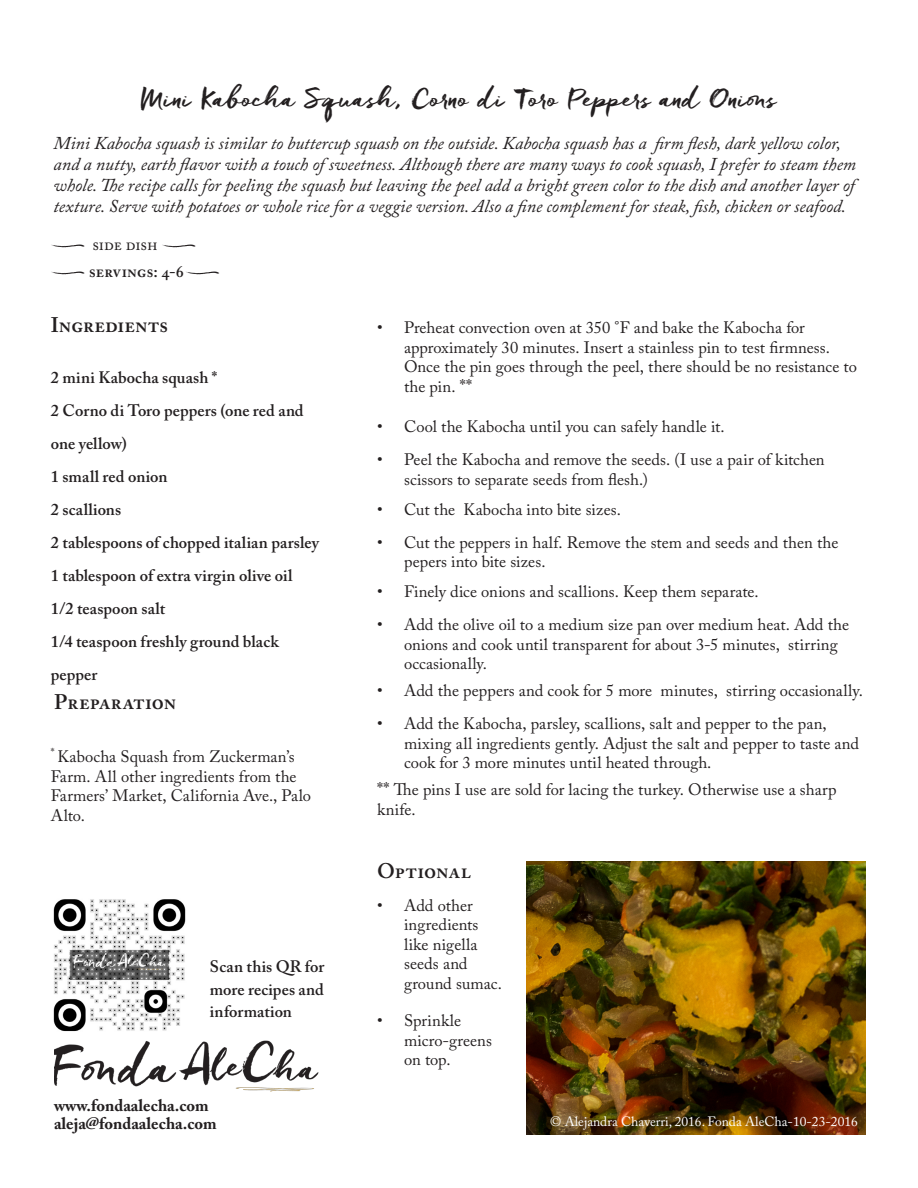
<style>
.page{position:relative;width:918px;height:1188px;background:#fff}
.page>*{position:absolute;margin:0;border:0;box-sizing:border-box;transform-origin:0 0}
.t1{font:27px "Freeland";letter-spacing:.01em;color:#231f20}
.ingredients{font:600 21px "Adobe Caslon Pro";color:#231f20}
.preparation{font:600 21px "Adobe Caslon Pro";color:#231f20}
.t2{font:italic 18px/21px "Adobe Caslon Pro";color:#231f20}
.preparation-2{font:16.5px/19.5px "Adobe Caslon Pro";letter-spacing:.005em;color:#231f20}
.ingredients-2{font:600 16.5px/33px "Adobe Caslon Pro";letter-spacing:.005em;color:#231f20}
.t3{font:700 16.5px/18px "Adobe Caslon Pro";color:#231f20}
.ingredients-3{font:16.5px "Adobe Caslon Pro";letter-spacing:-.01em;color:#231f20}
.t4{font:13.5px "Adobe Caslon Pro";color:#fff}
.s1{font-size:18px}
</style>
<div class="page">
<img style="left:54px;top:1040px;width:265px;height:52px">
<img style="left:53px;top:899px;width:133px;height:133px">
<img style="left:526px;top:861px;width:339px;height:273px">
<p class="t1" style="left:141px;top:81px;width:637px">Mini Kabocha Squash, Corno di Toro Peppers and Onions</p>
<p class="t2" style="left:54px;top:132px;width:804px">Mini Kabocha squash is similar to buttercup squash on the outside. Kabocha squash has a firm flesh, dark yellow color, and a nutty, earth flavor with a touch of sweetness. Although there are many ways to cook squash, I prefer to steam them whole. The recipe calls for peeling the squash but leaving the peel add a bright green color to the dish and another layer of texture. Serve with potatoes or whole rice for a veggie version. Also a fine complement for steak, fish, chicken or seafood.</p>
<p class="ingredients-3" style="left:92px;top:235px;width:67px">side dish</p>
<p class="ingredients-2" style="left:89px;top:254px;width:97px">servings: 4-6</p>
<p class="ingredients" style="left:51px;top:313px;width:119px">Ingredients</p>
<p class="ingredients-2" style="left:51px;top:360px;width:168px">2 mini Kabocha squash *</p>
<p class="ingredients-2" style="left:51px;top:393px;width:254px">2 Corno di Toro peppers (one red and one yellow)</p>
<p class="ingredients-2" style="left:51px;top:459px;width:118px">1 small red onion</p>
<p class="ingredients-2" style="left:51px;top:492px;width:72px">2 scallions</p>
<p class="ingredients-2" style="left:51px;top:525px;width:270px">2 tablespoons of chopped italian parsley</p>
<p class="ingredients-2" style="left:51px;top:558px;width:243px">1 tablespoon of extra virgin olive oil</p>
<p class="ingredients-2" style="left:51px;top:591px;width:116px">1/2 teaspoon salt</p>
<p class="ingredients-2" style="left:51px;top:624px;width:230px">1/4 teaspoon freshly ground black pepper</p>
<p class="ingredients" style="left:54px;top:689px;width:124px">Preparation</p>
<p class="preparation-2" style="left:51px;top:747px;width:262px"><sup>*</sup> Kabocha Squash from Zuckerman’s<br>Farm. All other ingredients from the<br>Farmers’ Market, California Ave., Palo<br>Alto.</p>
<p class="ingredients-2" style="left:210px;top:955px;width:116px;line-height:22.5px;text-align:justify">Scan this QR for more recipes and information</p>
<p class="t3" style="left:54px;top:1096px;width:164px">www.fondaalecha.com aleja@fondaalecha.com</p>
<p class="preparation-2" style="left:404px;top:318px;width:454px;text-indent:-27px">• Preheat convection oven at 350 °F and bake the Kabocha for approximately 30 minutes. Insert a stainless pin to test firmness.<br>Once the pin goes through the peel, there should be no resistance to the pin. <span class="s1">**</span></p>
<p class="preparation-2" style="left:377px;top:417px;width:349px">• Cool the Kabocha until you can safely handle it.</p>
<p class="preparation-2" style="left:404px;top:450px;width:422px;text-indent:-27px">• Peel the Kabocha and remove the seeds. (I use a pair of kitchen scissors to separate seeds from flesh.)</p>
<p class="preparation-2" style="left:377px;top:499px;width:245px">• Cut the Kabocha into bite sizes.</p>
<p class="preparation-2" style="left:404px;top:532px;width:436px;text-indent:-27px">• Cut the peppers in half. Remove the stem and seeds and then the pepers into bite sizes.</p>
<p class="preparation-2" style="left:377px;top:582px;width:383px">• Finely dice onions and scallions. Keep them separate.</p>
<p class="preparation-2" style="left:404px;top:615px;width:447px;text-indent:-27px">• Add the olive oil to a medium size pan over medium heat. Add the onions and cook until transparent for about 3-5 minutes, stirring occasionally.</p>
<p class="preparation-2" style="left:377px;top:681px;width:487px">• Add the peppers and cook for 5 more minutes, stirring occasionally.</p>
<p class="preparation-2" style="left:404px;top:714px;width:457px;text-indent:-27px">• Add the Kabocha, parsley, scallions, salt and pepper to the pan, mixing all ingredients gently. Adjust the salt and pepper to taste and cook for 3 more minutes until heated through.</p>
<p class="preparation-2" style="left:377px;top:780px;width:461px"><span class="s1">**</span> The pins I use are sold for lacing the turkey. Otherwise use a sharp knife.</p>
<p class="preparation" style="left:377px;top:858px;width:95px">Optional</p>
<p class="preparation-2" style="left:404px;top:895px;width:99px;text-indent:-27px">• Add other ingredients like nigella seeds and ground sumac.</p>
<p class="preparation-2" style="left:404px;top:1011px;width:89px;text-indent:-27px">• Sprinkle micro-greens on top.</p>
<p class="t4" style="left:550px;top:1113px;width:309px">© Alejandra Chaverri, 2016. Fonda AleCha-10-23-2016</p>
</div>
